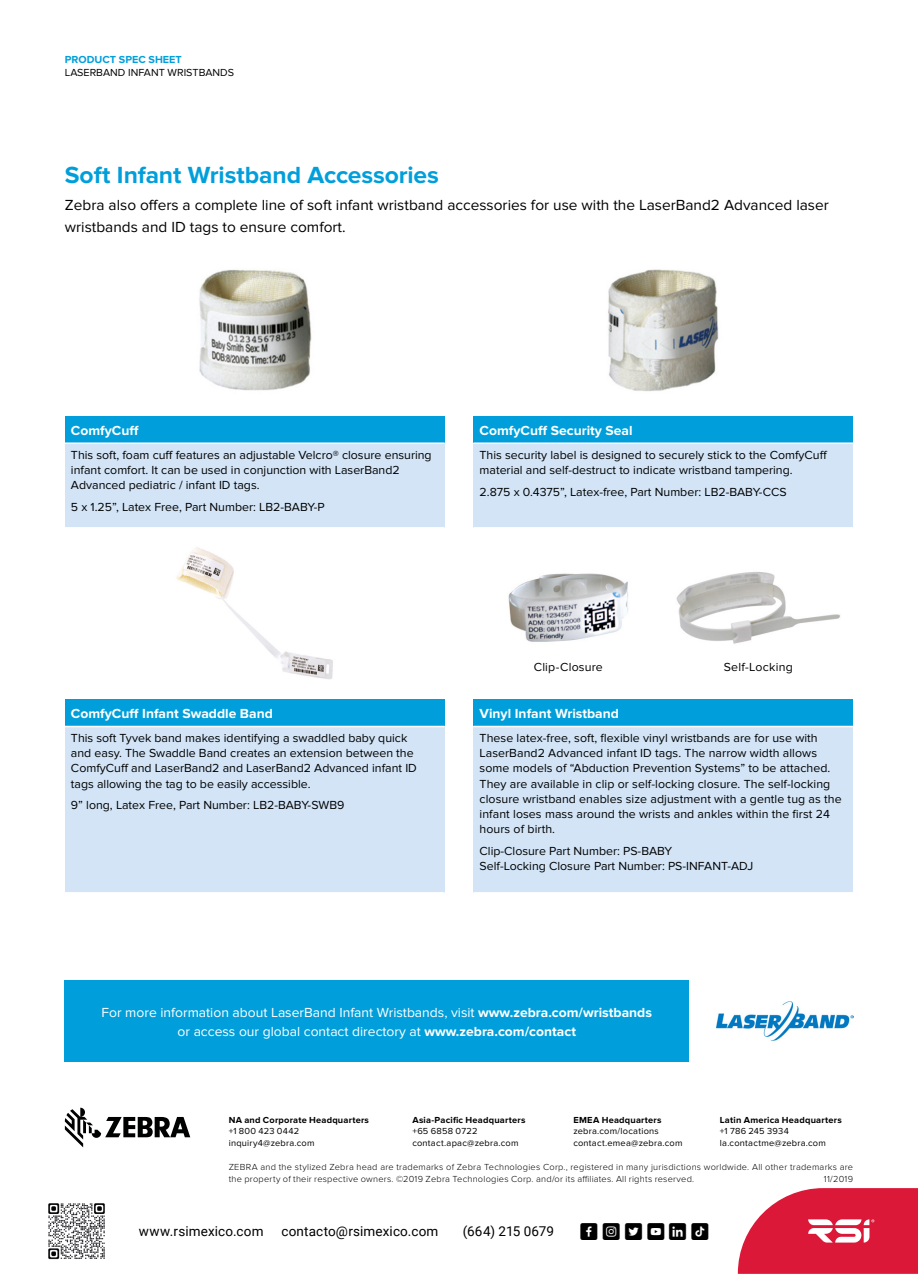
<style>
.page{position:relative;width:918px;height:1274px;background:#fff}
.page>*{position:absolute;margin:0;border:0;box-sizing:border-box;transform-origin:0 0}
.t1{font:700 24.15px "Proxima Nova";letter-spacing:-.005em;color:#009fdb}
.t2{font:15.15px/21.1px "Proxima Nova";color:#000101}
.t3{font:15px "Social Shapes";letter-spacing:.265em;color:#000}
.t4{font:13.65px/18.1px "Proxima Nova";color:#fff;text-align:center}
.t5{font:700 13.65px "Proxima Nova";color:#fff}
.t6{font:13.5px "Roboto";letter-spacing:.015em;color:#000}
.t7{font:12.15px/15.1px "Proxima Nova";color:#000101}
.t8{font:12.15px "Proxima Nova";letter-spacing:.015em;color:#000}
.t9{font:10.65px "Proxima Nova";color:#000101}
.t10{font:700 10.65px "Proxima Nova";color:#009fdb}
.t11{font:300 9.15px/11.4px "Proxima Nova";letter-spacing:.025em;color:#000}
.t12{font:700 9.15px "Proxima Nova";letter-spacing:.02em;color:#000}
.t13{font:9.15px "Proxima Nova";letter-spacing:.025em;color:#000101}
.t14{font:9.15px "Proxima Nova";letter-spacing:.025em;color:#000}
.s1{font-weight:700}
</style>
<div class="page">
<svg style="left:65px;top:1108px;width:125px;height:39px"></svg>
<div style="left:65px;top:980px;width:624px;height:82px;background:#009fdb"></div>
<img style="left:717px;top:1001px;width:136px;height:40px">
<div style="left:65px;top:416px;width:380px;height:27px;background:#009fdb"></div>
<div style="left:65px;top:443px;width:380px;height:85px;background:#d2e4f6"></div>
<hr style="left:65px;top:527px;width:380px;height:2px;background:#fff">
<hr style="left:65px;top:442px;width:380px;height:2px;background:#fff">
<img style="left:199px;top:269px;width:113px;height:122px">
<div style="left:473px;top:416px;width:380px;height:27px;background:#009fdb"></div>
<div style="left:473px;top:443px;width:380px;height:85px;background:#d2e4f6"></div>
<hr style="left:473px;top:527px;width:380px;height:2px;background:#fff">
<hr style="left:473px;top:442px;width:380px;height:2px;background:#fff">
<img style="left:608px;top:269px;width:111px;height:123px">
<div style="left:65px;top:699px;width:380px;height:27px;background:#009fdb"></div>
<div style="left:65px;top:726px;width:380px;height:167px;background:#d2e4f6"></div>
<hr style="left:65px;top:892px;width:380px;height:2px;background:#fff">
<hr style="left:65px;top:726px;width:380px;height:1px;background:#fff">
<img style="left:176px;top:547px;width:157px;height:133px">
<div style="left:473px;top:699px;width:380px;height:27px;background:#009fdb"></div>
<div style="left:473px;top:726px;width:380px;height:167px;background:#d2e4f6"></div>
<hr style="left:473px;top:892px;width:380px;height:2px;background:#fff">
<hr style="left:473px;top:726px;width:380px;height:1px;background:#fff">
<img style="left:508px;top:573px;width:120px;height:69px">
<img style="left:676px;top:572px;width:164px;height:72px">
<img style="left:48px;top:1203px;width:57px;height:57px">
<svg style="left:738px;top:1188px;width:180px;height:86px;background:#e03d58"></svg>
<p class="t10" style="left:65px;top:53px;width:118px">PRODUCT SPEC SHEET</p>
<p class="t9" style="left:65px;top:67px;width:171px">LASERBAND INFANT WRISTBANDS</p>
<h1 class="t1" style="left:65px;top:161px;width:376px">Soft Infant Wristband Accessories</h1>
<p class="t2" style="left:65px;top:195px;width:766px">Zebra also offers a complete line of soft infant wristband accessories for use with the LaserBand2 Advanced laser wristbands and ID tags to ensure comfort.</p>
<p class="t5" style="left:71px;top:423px;width:69px">ComfyCuff</p>
<p class="t7" style="left:71px;top:447px;width:362px">This soft, foam cuff features an adjustable Velcro® closure ensuring infant comfort. It can be used in conjunction with LaserBand2<br>Advanced pediatric / infant ID tags.</p>
<p class="t7" style="left:71px;top:499px;width:255px">5 x 1.25”, Latex Free, Part Number: LB2-BABY-P</p>
<p class="t5" style="left:480px;top:423px;width:155px">ComfyCuff Security Seal</p>
<p class="t7" style="left:480px;top:447px;width:349px">This security label is designed to securely stick to the ComfyCuff material and self-destruct to indicate wristband tampering.</p>
<p class="t7" style="left:480px;top:484px;width:309px">2.875 x 0.4375”, Latex-free, Part Number: LB2-BABY-CCS</p>
<p class="t5" style="left:71px;top:706px;width:203px">ComfyCuff Infant Swaddle Band</p>
<p class="t7" style="left:71px;top:731px;width:347px">This soft Tyvek band makes identifying a swaddled baby quick and easy. The Swaddle Band creates an extension between the ComfyCuff and LaserBand2 and LaserBand2 Advanced infant ID tags allowing the tag to be easily accessible.</p>
<p class="t7" style="left:71px;top:798px;width:275px">9” long, Latex Free, Part Number: LB2-BABY-SWB9</p>
<p class="t8" style="left:534px;top:660px;width:71px">Clip-Closure</p>
<p class="t8" style="left:724px;top:660px;width:71px">Self-Locking</p>
<p class="t5" style="left:480px;top:706px;width:141px">Vinyl Infant Wristband</p>
<p class="t7" style="left:480px;top:731px;width:364px">These latex-free, soft, flexible vinyl wristbands are for use with LaserBand2 Advanced infant ID tags. The narrow width allows some models of “Abduction Prevention Systems” to be attached.<br>They are available in clip or self-locking closure. The self-locking closure wristband enables size adjustment with a gentle tug as the infant loses mass around the wrists and ankles within the first 24 hours of birth.</p>
<p class="t7" style="left:480px;top:843px;width:275px">Clip-Closure Part Number: PS-BABY<br>Self-Locking Closure Part Number: PS-INFANT-ADJ</p>
<p class="t4" style="left:102px;top:1004px;width:552px">For more information about LaserBand Infant Wristbands, visit <span class="s1">www.zebra.com/wristbands </span>or access our global contact directory at <span class="s1">www.zebra.com/contact</span></p>
<p class="t12" style="left:720px;top:1115px;width:123px">Latin America Headquarters</p>
<p class="t14" style="left:720px;top:1126px;width:70px">+1 786 245 3934</p>
<p class="t13" style="left:720px;top:1137px;width:108px">la.contactme@zebra.com</p>
<p class="t11" style="left:229px;top:1162px;width:626px">ZEBRA and the stylized Zebra head are trademarks of Zebra Technologies Corp., registered in many jurisdictions worldwide. All other trademarks are the property of their respective owners. ©2019 Zebra Technologies Corp. and/or its affiliates. All rights reserved.</p>
<p class="t12" style="left:412px;top:1115px;width:115px">Asia-Pacific Headquarters</p>
<p class="t14" style="left:412px;top:1126px;width:67px">+65 6858 0722</p>
<p class="t13" style="left:412px;top:1137px;width:108px">contact.apac@zebra.com</p>
<p class="t12" style="left:229px;top:1115px;width:142px">NA and Corporate Headquarters</p>
<p class="t14" style="left:229px;top:1126px;width:72px">+1 800 423 0442</p>
<p class="t13" style="left:229px;top:1137px;width:87px">inquiry4@zebra.com</p>
<p class="t12" style="left:573px;top:1115px;width:90px">EMEA Headquarters</p>
<p class="t14" style="left:573px;top:1126px;width:87px">zebra.com/locations</p>
<p class="t13" style="left:573px;top:1137px;width:111px">contact.emea@zebra.com</p>
<p class="t11" style="left:824px;top:1173px;width:31px">11/2019</p>
<p class="t6" style="left:139px;top:1222px;width:126px">www.rsimexico.com</p>
<p class="t6" style="left:281px;top:1222px;width:158px">contacto@rsimexico.com</p>
<p class="t6" style="left:463px;top:1222px;width:93px">(664) 215 0679</p>
<p class="t3" style="left:580px;top:1226px;width:131px">FdÕùjÉ</p>
</div>
